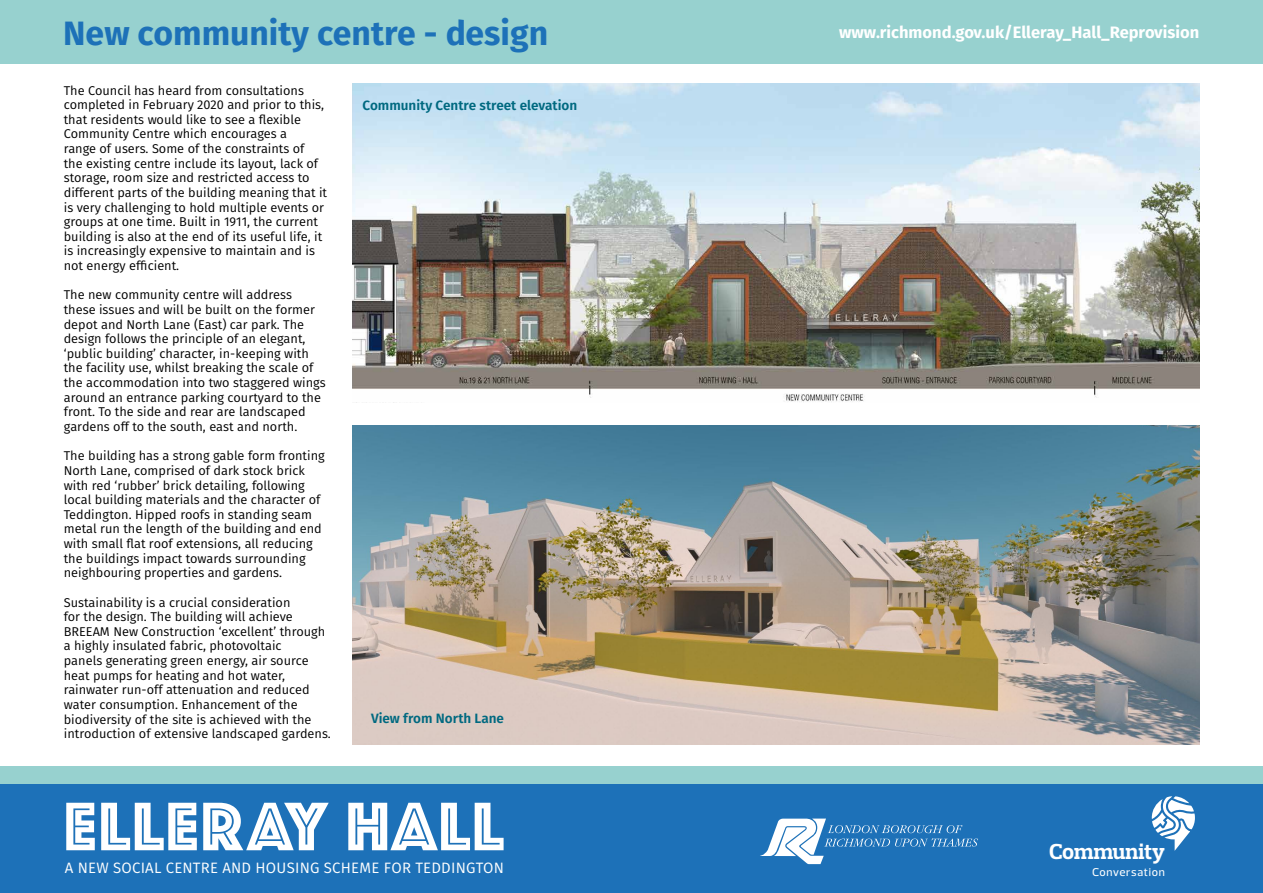
<style>
.page{position:relative;width:1263px;height:893px;background:#fff}
.page>*{position:absolute;margin:0;border:0;box-sizing:border-box;transform-origin:0 0}
.t1{font:71.25px "Phosphate Inline";letter-spacing:.03em;color:#fff}
.t2{font:700 33.75px "Fira Sans";color:#1d71b8}
.t3{font:700 22.05px "Prelo Slab";letter-spacing:-.005em;color:#fff}
.t4{font:700 16.5px "Fira Sans";color:#fff}
.t5{font:15px "Fira Sans";letter-spacing:.015em;color:#fff}
.t6{font:600 13.5px "Fira Sans";color:#006980}
.t7{font:12.75px/14.6px "Fira Sans";color:#000}
.t8{font:500 11.55px "Prelo";letter-spacing:.06em;color:#fff}
</style>
<div class="page">
<div style="left:0;top:0;width:1263px;height:803px;background:#97d1cf"></div>
<div style="left:0;top:64px;width:1263px;height:701px;background:#fff"></div>
<div style="left:0;top:784px;width:1263px;height:109px;background:#1d71b8"></div>
<svg style="left:760px;top:819px;width:218px;height:45px"></svg>
<svg style="left:1152px;top:796px;width:43px;height:55px"></svg>
<img style="left:353px;top:84px;width:846px;height:318px">
<img style="left:353px;top:425px;width:846px;height:319px">
<h2 class="t2" style="left:63px;top:9px;width:486px">New community centre - design</h2>
<p class="t7" style="left:64px;top:83px;width:265px">The Council has heard from consultations completed in February 2020 and prior to this, that residents would like to see a flexible Community Centre which encourages a<br>range of users. Some of the constraints of<br>the existing centre include its layout, lack of storage, room size and restricted access to different parts of the building meaning that it is very challenging to hold multiple events or groups at one time. Built in 1911, the current building is also at the end of its useful life, it is increasingly expensive to maintain and is not energy efficient.</p>
<p class="t7" style="left:64px;top:288px;width:263px">The new community centre will address these issues and will be built on the former depot and North Lane (East) car park. The design follows the principle of an elegant, ‘public building’ character, in-keeping with the facility use, whilst breaking the scale of the accommodation into two staggered wings around an entrance parking courtyard to the front. To the side and rear are landscaped gardens off to the south, east and north.</p>
<p class="t7" style="left:64px;top:448px;width:262px">The building has a strong gable form fronting North Lane, comprised of dark stock brick with red ‘rubber’ brick detailing, following local building materials and the character of Teddington. Hipped roofs in standing seam metal run the length of the building and end with small flat roof extensions, all reducing the buildings impact towards surrounding neighbouring properties and gardens.</p>
<p class="t7" style="left:64px;top:595px;width:269px">Sustainability is a crucial consideration<br>for the design. The building will achieve BREEAM New Construction ‘excellent’ through a highly insulated fabric, photovoltaic<br>panels generating green energy, air source heat pumps for heating and hot water, rainwater run-off attenuation and reduced water consumption. Enhancement of the biodiversity of the site is achieved with the introduction of extensive landscaped gardens.</p>
<p class="t6" style="left:362px;top:96px;width:216px">Community Centre street elevation</p>
<p class="t6" style="left:371px;top:709px;width:135px">View from North Lane</p>
<h1 class="t1" style="left:64px;top:776px;width:441px">ELLERAY HALL</h1>
<p class="t5" style="left:65px;top:857px;width:441px">A NEW SOCIAL CENTRE AND HOUSING SCHEME FOR TEDDINGTON</p>
<p class="t4" style="left:839px;top:21px;width:361px">www.richmond.gov.uk/Elleray_Hall_Reprovision</p>
<h3 class="t3" style="left:1049px;top:838px;width:117px">Community</h3>
<p class="t8" style="left:1092px;top:865px;width:74px">Conversation</p>
</div>
